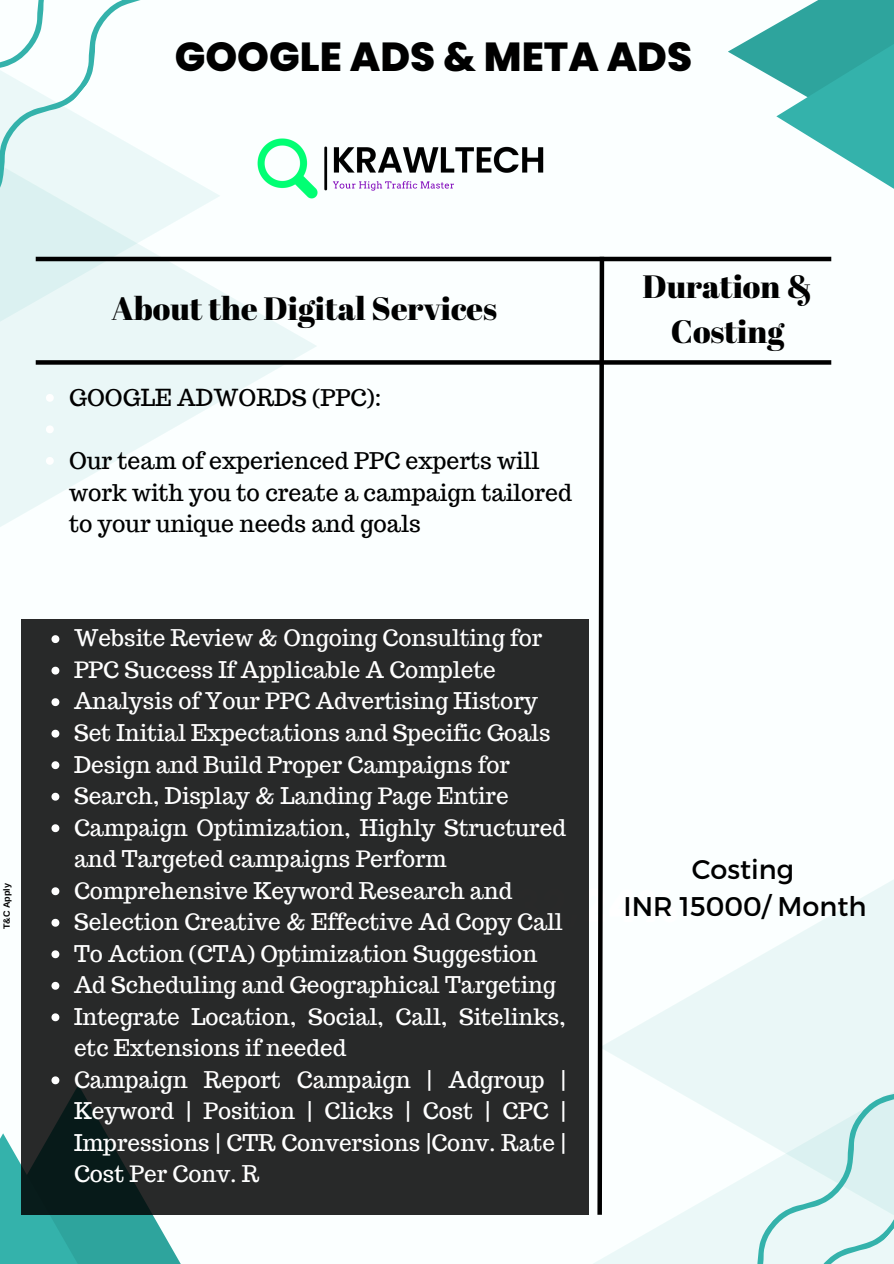
<style>
.page{position:relative;width:894px;height:1264px;background:#fff}
.page>*{position:absolute;margin:0;border:0;box-sizing:border-box;transform-origin:0 0}
.t1{font:800 45px "Poppins";color:#fff}
.t2{font:800 40.5px "Poppins";color:#000}
.t3{font:32.25px/45px "Abril Fatface";color:#000;text-align:center}
.t4{font:27px/37.2px "Montserrat";color:#000;text-align:center}
.t5{font:22.95px/31.5px "Trocchi";color:#000}
.t6{font:22.5px/31.5px "Trocchi";color:#fff}
.t7{font:700 9px "Arimo";color:#000}
</style>
<div class="page">
<div style="left:0;top:0;width:893px;height:1263px;background:#fbffff"></div>
<svg style="left:0;top:256px;width:317px;height:271px"></svg>
<div style="left:0;top:0;width:220px;height:463px;background:linear-gradient(to right,#e3f4f4,#f4fbfb)"></div>
<div style="left:588px;top:876px;width:305px;height:387px;background:linear-gradient(to right,#fbffff,#eaf7f7)"></div>
<svg style="left:728px;top:24px;width:48px;height:55px"></svg>
<svg style="left:776px;top:0;width:117px;height:261px"></svg>
<svg style="left:137px;top:1214px;width:75px;height:49px"></svg>
<svg style="left:0;top:1133px;width:137px;height:130px;background:#37aca6"></svg>
<svg style="left:0;top:0;width:172px;height:257px"></svg>
<svg style="left:680px;top:1058px;width:213px;height:205px"></svg>
<hr style="left:36px;top:257px;width:795px;height:4px;background:#000">
<div style="left:36px;top:360px;width:795px;height:5px;background:#000"></div>
<svg style="left:595px;top:256px;width:11px;height:963px"></svg>
<div style="left:21px;top:619px;width:567px;height:595px;background:#282929"></div>
<img style="left:257px;top:138px;width:287px;height:61px">
<svg style="left:46px;top:394px;width:8px;height:8px"></svg>
<svg style="left:46px;top:425px;width:8px;height:8px"></svg>
<svg style="left:46px;top:457px;width:8px;height:8px"></svg>
<svg style="left:51px;top:635px;width:8px;height:8px"></svg>
<svg style="left:51px;top:666px;width:8px;height:8px"></svg>
<svg style="left:51px;top:698px;width:8px;height:8px"></svg>
<svg style="left:51px;top:729px;width:8px;height:8px"></svg>
<svg style="left:51px;top:761px;width:8px;height:8px"></svg>
<svg style="left:51px;top:792px;width:8px;height:8px"></svg>
<svg style="left:51px;top:824px;width:8px;height:8px"></svg>
<svg style="left:51px;top:887px;width:8px;height:8px"></svg>
<svg style="left:51px;top:918px;width:8px;height:8px"></svg>
<svg style="left:51px;top:950px;width:8px;height:8px"></svg>
<svg style="left:51px;top:981px;width:8px;height:8px"></svg>
<svg style="left:51px;top:1013px;width:8px;height:8px"></svg>
<svg style="left:51px;top:1076px;width:8px;height:8px"></svg>
<h2 class="t2" style="left:175px;top:28px;width:519px">GOOGLE ADS &amp; META ADS</h2>
<p class="t7" style="left:2px;top:929px;width:47px;rotate:-90deg">T&amp;C Apply</p>
<p class="t3" style="left:111px;top:285px;width:387px">About the Digital Services</p>
<p class="t5" style="left:69px;top:382px;width:313px">GOOGLE ADWORDS (PPC):</p>
<h2 class="t5" style="left:69px;top:445px;width:504px">Our team of experienced PPC experts will work with you to create a campaign tailored to your unique needs and goals</h2>
<p class="t3" style="left:642px;top:263px;width:172px">Duration &amp;<br>Costing</p>
<p class="t6" style="left:74px;top:622px;width:469px">Website Review &amp; Ongoing Consulting for</p>
<p class="t6" style="left:74px;top:654px;width:423px">PPC Success If Applicable A Complete</p>
<p class="t6" style="left:74px;top:685px;width:465px">Analysis of Your PPC Advertising History</p>
<p class="t6" style="left:74px;top:717px;width:478px">Set Initial Expectations and Specific Goals</p>
<p class="t6" style="left:74px;top:748px;width:437px">Design and Build Proper Campaigns for</p>
<p class="t6" style="left:74px;top:780px;width:436px">Search, Display &amp; Landing Page Entire</p>
<p class="t6" style="left:74px;top:811px;width:493px">Campaign Optimization, Highly Structured and Targeted campaigns Perform</p>
<p class="t6" style="left:74px;top:874px;width:439px">Comprehensive Keyword Research and</p>
<p class="t6" style="left:74px;top:906px;width:490px">Selection Creative &amp; Effective Ad Copy Call</p>
<p class="t6" style="left:74px;top:937px;width:464px">To Action (CTA) Optimization Suggestion</p>
<p class="t6" style="left:74px;top:969px;width:483px">Ad Scheduling and Geographical Targeting</p>
<h3 class="t6" style="left:74px;top:1000px;width:493px">Integrate Location, Social, Call, Sitelinks, etc Extensions if needed</h3>
<p class="t6" style="left:74px;top:1063px;width:493px;text-align:justify">Campaign Report Campaign | Adgroup | Keyword | Position | Clicks | Cost | CPC | Impressions | CTR Conversions |Conv. Rate | Cost Per Conv. R</p>
<p class="t4" style="left:623px;top:849px;width:244px">Costing<br>INR 15000/ Month</p>
<p class="t1" style="left:514px;top:874px;width:166px">32,24%</p>
</div>
